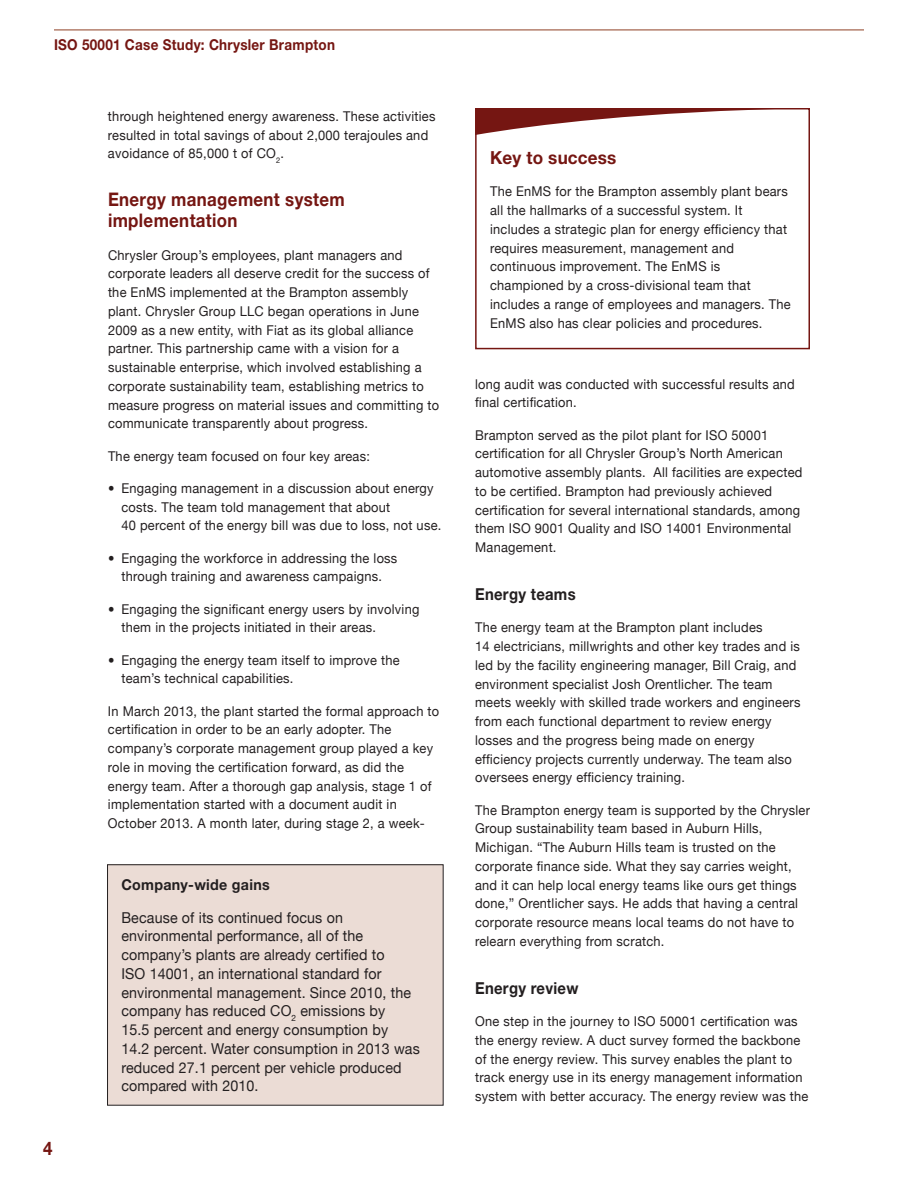
<style>
.page{position:relative;width:918px;height:1188px;background:#fff}
.page>*{position:absolute;margin:0;border:0;box-sizing:border-box;transform-origin:0 0}
.t1{font:700 18.75px/21px "Helvetica Neue";letter-spacing:.02em;color:#751612;scale:.9 1}
.t2{font:700 18px "Helvetica Neue";letter-spacing:.01em;color:#751612;scale:.95 1}
.t3{font:700 16.5px "Helvetica Neue";letter-spacing:.02em;color:#231f20;scale:.9 1}
.t4{font:15px/18.8px "Helvetica Neue";letter-spacing:.01em;color:#231f20;scale:.95 1}
.t5{font:700 15px "Helvetica Neue";letter-spacing:.02em;color:#751612;scale:.9 1}
.t6{font:700 15px "Helvetica Neue";letter-spacing:.02em;color:#231f20;scale:.95 1}
.t7{font:13.5px/18.8px "Helvetica Neue";letter-spacing:.02em;color:#231f20;scale:.95 1}
</style>
<div class="page">
<hr style="left:54px;top:29px;width:810px;height:2px;background:#b4806d">
<div style="left:108px;top:865px;width:335px;height:240px;background:#ebdcd5"></div>
<div style="left:107px;top:864px;width:337px;height:242px;border:1px solid #231f20"></div>
<div style="left:475px;top:108px;width:335px;height:241px;border:2px solid #751612"></div>
<svg style="left:475px;top:108px;width:331px;height:27px"></svg>
<p class="t5" style="left:54px;top:36px;width:314px">ISO 50001 Case Study: Chrysler Brampton</p>
<p class="t7" style="left:108px;top:106px;width:346px">through heightened energy awareness. These activities resulted in total savings of about 2,000 terajoules and avoidance of 85,000 t of CO<sub>2</sub>.</p>
<h2 class="t1" style="left:108px;top:189px;width:265px">Energy management system implementation</h2>
<p class="t7" style="left:108px;top:245px;width:350px">Chrysler Group’s employees, plant managers and corporate leaders all deserve credit for the success of the EnMS implemented at the Brampton assembly plant. Chrysler Group LLC began operations in June 2009 as a new entity, with Fiat as its global alliance partner. This partnership came with a vision for a sustainable enterprise, which involved establishing a corporate sustainability team, establishing metrics to measure progress on material issues and committing to communicate transparently about progress.</p>
<p class="t7" style="left:108px;top:446px;width:277px">The energy team focused on four key areas:</p>
<p class="t7" style="left:122px;top:478px;width:338px;text-indent:-14px">• Engaging management in a discussion about energy costs. The team told management that about<br>40 percent of the energy bill was due to loss, not use.</p>
<p class="t7" style="left:108px;top:548px;width:306px;text-align:center">• Engaging the workforce in addressing the loss through training and awareness campaigns.</p>
<p class="t7" style="left:122px;top:599px;width:315px;text-indent:-14px">• Engaging the significant energy users by involving them in the projects initiated in their areas.</p>
<p class="t7" style="left:122px;top:650px;width:294px;text-indent:-14px">• Engaging the energy team itself to improve the team’s technical capabilities.</p>
<p class="t7" style="left:108px;top:701px;width:350px">In March 2013, the plant started the formal approach to certification in order to be an early adopter. The company’s corporate management group played a key role in moving the certification forward, as did the energy team. After a thorough gap analysis, stage 1 of implementation started with a document audit in October 2013. A month later, during stage 2, a week-</p>
<h1 class="t1" style="left:43px;top:1138px;width:12px">4</h1>
<h2 class="t6" style="left:121px;top:876px;width:158px">Company-wide gains</h2>
<p class="t4" style="left:121px;top:908px;width:316px">Because of its continued focus on environmental performance, all of the company’s plants are already certified to<br>ISO 14001, an international standard for environmental management. Since 2010, the company has reduced CO<sub>2</sub> emissions by<br>15.5 percent and energy consumption by 14.2 percent. Water consumption in 2013 was reduced 27.1 percent per vehicle produced compared with 2010.</p>
<h2 class="t2" style="left:490px;top:147px;width:135px">Key to success</h2>
<p class="t7" style="left:490px;top:182px;width:318px">The EnMS for the Brampton assembly plant bears all the hallmarks of a successful system. It includes a strategic plan for energy efficiency that requires measurement, management and continuous improvement. The EnMS is championed by a cross-divisional team that includes a range of employees and managers. The EnMS also has clear policies and procedures.</p>
<p class="t7" style="left:475px;top:374px;width:338px">long audit was conducted with successful results and final certification.</p>
<p class="t7" style="left:475px;top:425px;width:346px">Brampton served as the pilot plant for ISO 50001 certification for all Chrysler Group’s North American automotive assembly plants. All facilities are expected to be certified. Brampton had previously achieved certification for several international standards, among them ISO 9001 Quality and ISO 14001 Environmental Management.</p>
<h3 class="t3" style="left:475px;top:584px;width:113px">Energy teams</h3>
<p class="t7" style="left:475px;top:618px;width:344px">The energy team at the Brampton plant includes<br>14 electricians, millwrights and other key trades and is led by the facility engineering manager, Bill Craig, and environment specialist Josh Orentlicher. The team meets weekly with skilled trade workers and engineers from each functional department to review energy losses and the progress being made on energy efficiency projects currently underway. The team also oversees energy efficiency training.</p>
<p class="t7" style="left:475px;top:800px;width:354px">The Brampton energy team is supported by the Chrysler Group sustainability team based in Auburn Hills, Michigan. “The Auburn Hills team is trusted on the corporate finance side. What they say carries weight, and it can help local energy teams like ours get things done,” Orentlicher says. He adds that having a central corporate resource means local teams do not have to relearn everything from scratch.</p>
<h3 class="t3" style="left:475px;top:978px;width:116px">Energy review</h3>
<p class="t7" style="left:475px;top:1012px;width:352px">One step in the journey to ISO 50001 certification was the energy review. A duct survey formed the backbone of the energy review. This survey enables the plant to track energy use in its energy management information system with better accuracy. The energy review was the</p>
</div>
